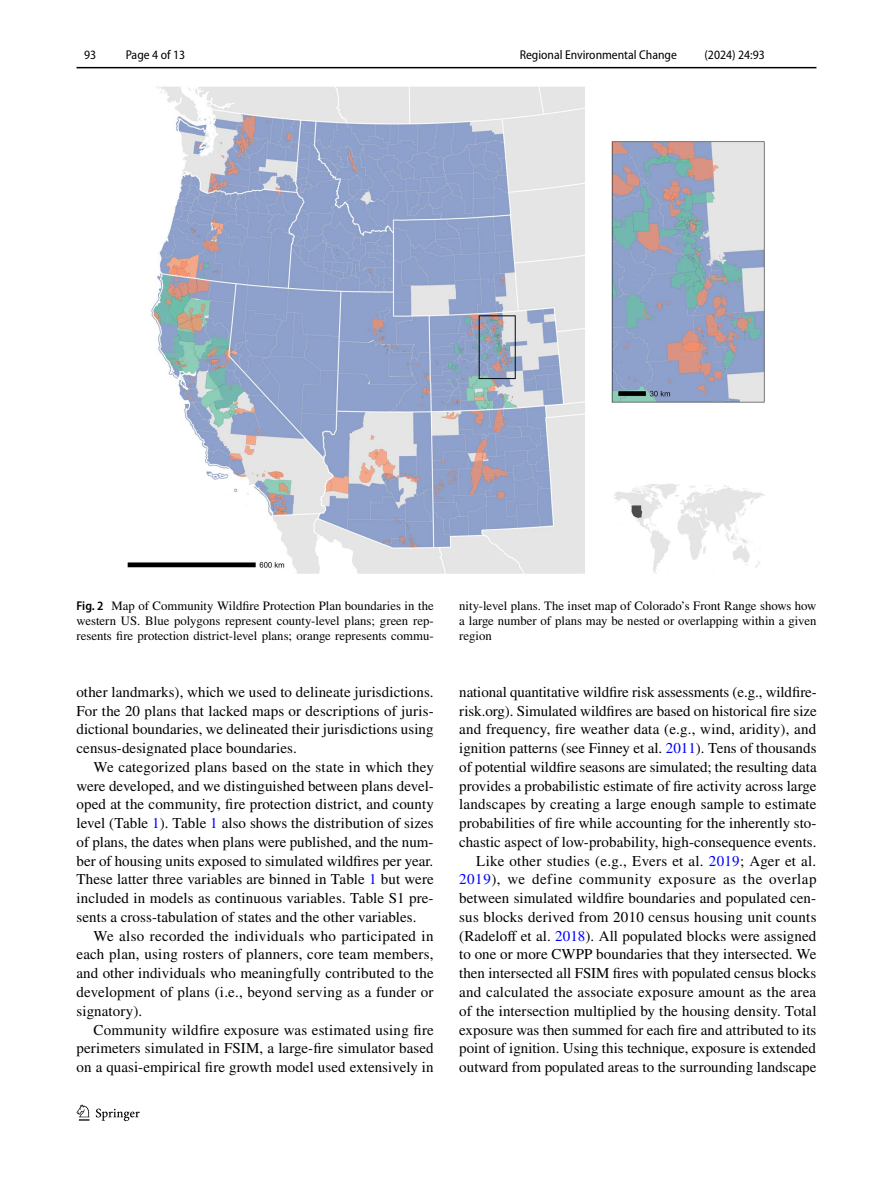
<style>
.page{position:relative;width:893px;height:1187px;background:#fff}
.page>*{position:absolute;margin:0;border:0;box-sizing:border-box;transform-origin:0 0}
.t1{font:15px/18.8px "STIX";letter-spacing:.005em;color:#000;text-align:justify}
.t2{font:12.75px/15px "STIX";color:#000;text-align:justify}
.t3{font:semi-condensed 12.75px "Myriad Pro";color:#000}
.s1{font-family:"Myriad Pro";font-weight:600;font-stretch:semi-condensed}
.s2{color:#00f}
</style>
<div class="page">
<hr style="left:77px;top:67px;width:739px;height:1px;background:#000">
<svg style="left:77px;top:1104px;width:12px;height:16px"></svg>
<svg style="left:96px;top:1108px;width:44px;height:12px"></svg>
<img style="left:128px;top:87px;width:637px;height:487px">
<p class="t3" style="left:84px;top:48px;width:14px">93</p>
<p class="t3" style="left:126px;top:48px;width:61px">Page 4 of 13</p>
<p class="t3" style="left:520px;top:48px;width:159px">Regional Environmental Change</p>
<p class="t3" style="left:704px;top:48px;width:62px">(2024) 24:93</p>
<p class="t2" style="left:77px;top:599px;width:359px"><span class="s1">Fig. 2</span> Map of Community Wildfire Protection Plan boundaries in the western US. Blue polygons represent county-level plans; green rep&shy;resents fire protection district-level plans; orange represents commu-</p>
<p class="t2" style="left:459px;top:599px;width:359px">nity-level plans. The inset map of Colorado’s Front Range shows how a large number of plans may be nested or overlapping within a given region</p>
<p class="t1" style="left:77px;top:683px;width:359px">other landmarks), which we used to delineate jurisdictions.<br>For the 20 plans that lacked maps or descriptions of juris&shy;dictional boundaries, we delineated their jurisdictions using census-designated place boundaries.</p>
<p class="t1" style="left:77px;top:758px;width:359px;text-indent:17px">We categorized plans based on the state in which they were developed, and we distinguished between plans devel&shy;oped at the community, fire protection district, and county level (Table <span class="s2">1</span>). Table <span class="s2">1</span> also shows the distribution of sizes of plans, the dates when plans were published, and the num&shy;ber of housing units exposed to simulated wildfires per year.<br>These latter three variables are binned in Table <span class="s2">1</span> but were included in models as continuous variables. Table S1 pre&shy;sents a cross-tabulation of states and the other variables.</p>
<p class="t1" style="left:77px;top:927px;width:359px;text-indent:17px">We also recorded the individuals who participated in each plan, using rosters of planners, core team members, and other individuals who meaningfully contributed to the development of plans (i.e., beyond serving as a funder or signatory).</p>
<p class="t1" style="left:77px;top:1021px;width:359px;text-indent:17px">Community wildfire exposure was estimated using fire perimeters simulated in FSIM, a large-fire simulator based on a quasi-empirical fire growth model used extensively in</p>
<p class="t1" style="left:459px;top:683px;width:359px;text-align:right">national quantitative wildfire risk assessments (e.g., wildfire&shy;risk.org). Simulated wildfires are based on historical fire size and frequency, fire weather data (e.g., wind, aridity), and ignition patterns (see Finney et al. <span class="s2">2011</span>). Tens of thousands of potential wildfire seasons are simulated; the resulting data provides a probabilistic estimate of fire activity across large landscapes by creating a large enough sample to estimate probabilities of fire while accounting for the inherently sto&shy;chastic aspect of low-probability, high-consequence events.<br>Like other studies (e.g., Evers et al. <span class="s2">2019</span>; Ager et al.<br><span class="s2">2019</span>), we define community exposure as the overlap between simulated wildfire boundaries and populated cen&shy;sus blocks derived from 2010 census housing unit counts (Radeloff et al. <span class="s2">2018</span>). All populated blocks were assigned to one or more CWPP boundaries that they intersected. We then intersected all FSIM fires with populated census blocks and calculated the associate exposure amount as the area of the intersection multiplied by the housing density. Total exposure was then summed for each fire and attributed to its point of ignition. Using this technique, exposure is extended outward from populated areas to the surrounding landscape</p>
</div>
